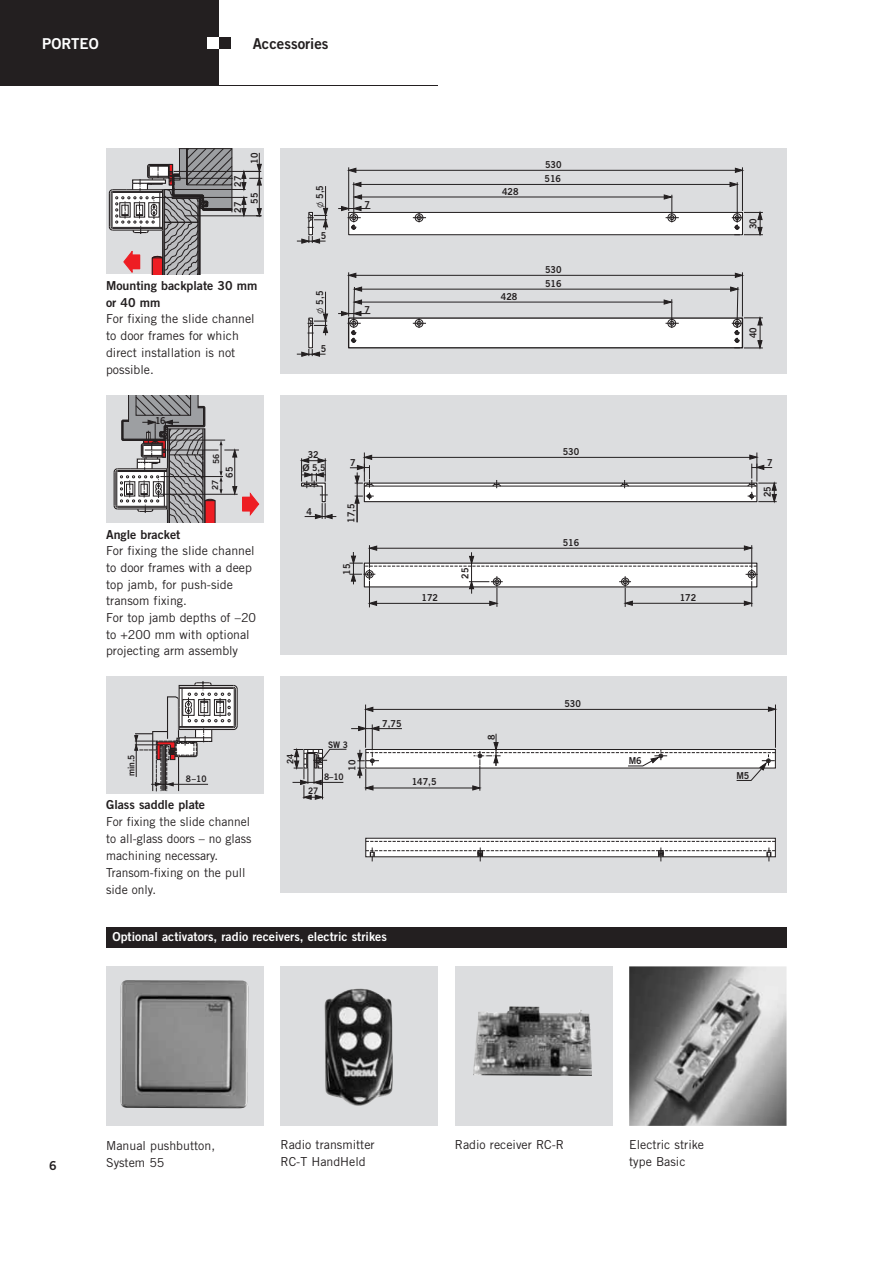
<style>
.page{position:relative;width:893px;height:1263px;background:#fff}
.page>*{position:absolute;margin:0;border:0;box-sizing:border-box;transform-origin:0 0}
.t1{font:15px "Trade Gothic Bold Two";color:#231f20}
.t2{font:15px "Trade Gothic Bold Two";color:#fff}
.t3{font:12.3px/16.6px "Trade Gothic";color:#231f20}
.t4{font:12.3px/17px "Trade Gothic Bold Two";color:#231f20}
.t5{font:12.3px "Trade Gothic Bold Two";color:#fff}
.t6{font:9.6px/14px "Trade Gothic Bold Two";color:#231f20;scale:.94 1}
.t7{font:9.3px "Trade Gothic Bold Two";color:#231f20;scale:1.15 1}
.t8{font:9px "Trade Gothic Bold Two";color:#231f20;scale:.94 1}
.t9{font:8.4px "Trade Gothic Bold Two";color:#231f20}
.s1{font-family:"AG Figures+Pi BQ"}
</style>
<div class="page">
<div style="left:0;top:0;width:219px;height:85px;background:#231f20"></div>
<div style="left:219px;top:37px;width:11px;height:11px;background:#231f20"></div>
<div style="left:207px;top:37px;width:12px;height:11px;background:#fff"></div>
<svg style="left:106px;top:676px;width:157px;height:117px;background:#cacacb"></svg>
<svg style="left:106px;top:396px;width:157px;height:127px;background:#b4afb1"></svg>
<hr style="left:160px;top:494px;width:78px;height:1px;background:#231f20">
<hr style="left:160px;top:476px;width:63px;height:1px;background:#231f20">
<svg style="left:106px;top:149px;width:157px;height:125px;background:#b2aeb0"></svg>
<div style="left:280px;top:966px;width:158px;height:160px;background:#dcdddf"></div>
<img style="left:324px;top:988px;width:69px;height:118px">
<svg style="left:280px;top:149px;width:506px;height:225px;background:#d5d6d8"></svg>
<svg style="left:280px;top:199px;width:334px;height:175px"></svg>
<div style="left:280px;top:396px;width:224px;height:20px;background:#dcdddf"></div>
<div style="left:504px;top:396px;width:282px;height:20px;background:#dcdddf"></div>
<svg style="left:630px;top:416px;width:156px;height:239px;background:#d9dadc"></svg>
<svg style="left:630px;top:545px;width:127px;height:62px"></svg>
<svg style="left:280px;top:416px;width:350px;height:239px;background:#d9dadc"></svg>
<svg style="left:280px;top:677px;width:346px;height:216px;background:#dadbdd"></svg>
<svg style="left:507px;top:820px;width:279px;height:58px"></svg>
<svg style="left:357px;top:676px;width:429px;height:144px;background:#d8d9da"></svg>
<svg style="left:292px;top:749px;width:55px;height:50px;background:#b9b9ba"></svg>
<div style="left:106px;top:966px;width:157px;height:160px;background:#dcdddf"></div>
<img style="left:121px;top:980px;width:127px;height:128px">
<div style="left:106px;top:927px;width:680px;height:20px;background:#231f20"></div>
<img style="left:629px;top:966px;width:157px;height:160px">
<div style="left:455px;top:966px;width:157px;height:160px;background:#dcdddf"></div>
<img style="left:473px;top:1006px;width:119px;height:70px">
<p class="t2" style="left:42px;top:38px;width:58px">PORTEO</p>
<p class="t1" style="left:253px;top:38px;width:77px">Accessories</p>
<p class="t6" style="left:232px;top:187px;width:13px;rotate:-90deg">27</p>
<p class="t6" style="left:232px;top:213px;width:13px;rotate:-90deg">27</p>
<p class="t6" style="left:248px;top:164px;width:13px;rotate:-90deg">10</p>
<p class="t6" style="left:248px;top:204px;width:13px;rotate:-90deg">55</p>
<p class="t6" style="left:314px;top:208px;width:26px;rotate:-90deg"><span class="s1">l</span> 5,5</p>
<p class="t6" style="left:502px;top:185px;width:19px">428</p>
<p class="t4" style="left:106px;top:278px;width:153px">Mounting backplate 30 mm or 40 mm</p>
<p class="t3" style="left:106px;top:312px;width:150px">For fixing the slide channel to door frames for which direct installation is not possible.</p>
<p class="t6" style="left:155px;top:414px;width:13px">16</p>
<p class="t9" style="left:213px;top:464px;width:12px;rotate:-90deg">56</p>
<p class="t6" style="left:223px;top:478px;width:13px;rotate:-90deg">65</p>
<p class="t9" style="left:212px;top:490px;width:12px;rotate:-90deg">27</p>
<p class="t4" style="left:106px;top:527px;width:76px">Angle bracket</p>
<p class="t3" style="left:106px;top:544px;width:151px">For fixing the slide channel to door frames with a deep top jamb, for push-side transom fixing.<br>For top jamb depths of –20 to +200 mm with optional projecting arm assembly</p>
<p class="t6" style="left:314px;top:314px;width:26px;rotate:-90deg"><span class="s1">l</span> 5,5</p>
<p class="t6" style="left:501px;top:290px;width:19px">428</p>
<p class="t6" style="left:308px;top:448px;width:13px">32</p>
<p class="t7" style="left:302px;top:465px;width:22px">Ø 5,5</p>
<p class="t6" style="left:345px;top:523px;width:22px;rotate:-90deg">17,5</p>
<p class="t6" style="left:341px;top:575px;width:13px;rotate:-90deg">15</p>
<p class="t6" style="left:459px;top:579px;width:13px;rotate:-90deg">25</p>
<p class="t6" style="left:421px;top:592px;width:19px">172</p>
<p class="t8" style="left:128px;top:776px;width:25px;rotate:-90deg">min.5</p>
<p class="t8" style="left:186px;top:775px;width:24px">8–10</p>
<p class="t4" style="left:106px;top:797px;width:101px">Glass saddle plate</p>
<p class="t3" style="left:106px;top:814px;width:147px">For fixing the slide channel to all-glass doors – no glass machining necessary.<br>Transom-fixing on the pull side only.</p>
<p class="t8" style="left:287px;top:764px;width:12px;rotate:-90deg">24</p>
<p class="t8" style="left:328px;top:741px;width:23px">SW 3</p>
<p class="t6" style="left:346px;top:771px;width:13px;rotate:-90deg">10</p>
<p class="t8" style="left:324px;top:774px;width:22px">8–10</p>
<p class="t8" style="left:308px;top:787px;width:12px">27</p>
<p class="t6" style="left:382px;top:717px;width:22px">7,75</p>
<p class="t6" style="left:412px;top:776px;width:28px">147,5</p>
<p class="t5" style="left:112px;top:932px;width:276px">Optional activators, radio receivers, electric strikes</p>
<p class="t6" style="left:485px;top:740px;width:7px;rotate:-90deg">8</p>
<p class="t6" style="left:544px;top:159px;width:20px">530<br>516</p>
<p class="t6" style="left:545px;top:264px;width:19px">530<br>516</p>
<p class="t6" style="left:563px;top:445px;width:19px">530</p>
<p class="t6" style="left:563px;top:536px;width:19px">516</p>
<p class="t6" style="left:564px;top:697px;width:19px">530</p>
<p class="t6" style="left:747px;top:229px;width:13px;rotate:-90deg">30</p>
<p class="t6" style="left:747px;top:338px;width:13px;rotate:-90deg">40</p>
<p class="t6" style="left:680px;top:592px;width:19px">172</p>
<p class="t6" style="left:761px;top:497px;width:13px;rotate:-90deg">25</p>
<p class="t6" style="left:629px;top:755px;width:15px">M6</p>
<p class="t6" style="left:736px;top:769px;width:15px">M5</p>
<p class="t4" style="left:49px;top:1158px;width:9px">6</p>
<p class="t3" style="left:106px;top:1138px;width:110px">Manual pushbutton,<br>System 55</p>
<p class="t3" style="left:280px;top:1137px;width:96px">Radio transmitter<br>RC-T HandHeld</p>
<p class="t3" style="left:629px;top:1137px;width:76px">Electric strike type Basic</p>
<p class="t3" style="left:455px;top:1137px;width:111px">Radio receiver RC-R</p>
</div>
